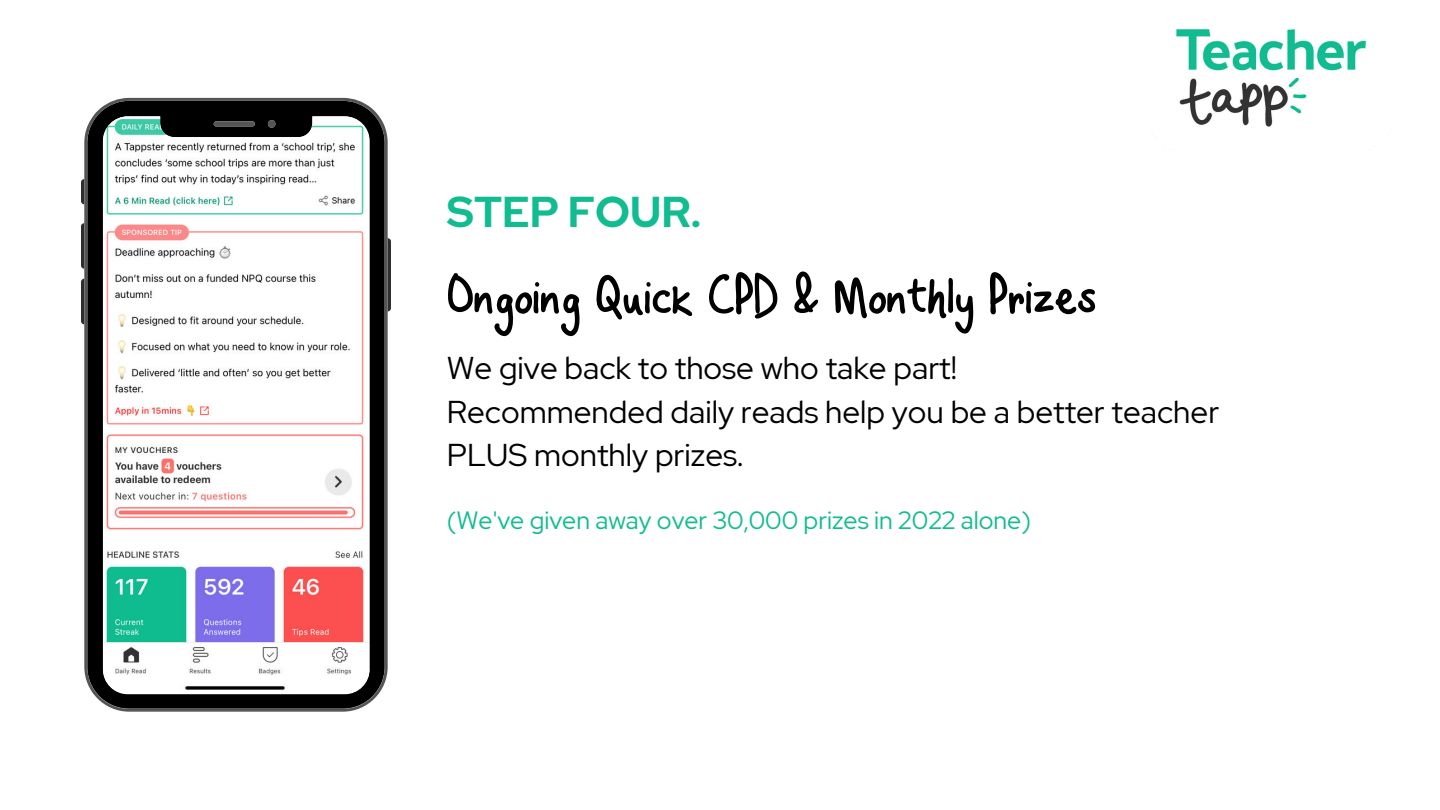
<style>
.page{position:relative;width:1440px;height:810px;background:#fff}
.page>*{position:absolute;margin:0;border:0;box-sizing:border-box;transform-origin:0 0}
.t1{font:700 60.3px "Tapp Hand";color:#000}
.t2{font:700 43px "Red Hat Display";color:#10bc90}
.t3{font:31.5px/43.5px "Red Hat Display";color:#000}
.t4{font:25px "Red Hat Display";color:#10bc90}
</style>
<div class="page">
<img style="left:1176px;top:29px;width:190px;height:98px">
<svg style="left:81px;top:179px;width:3px;height:25px"></svg>
<svg style="left:81px;top:223px;width:3px;height:46px"></svg>
<svg style="left:81px;top:279px;width:3px;height:45px"></svg>
<svg style="left:388px;top:238px;width:3px;height:73px"></svg>
<svg style="left:84px;top:98px;width:304px;height:614px"></svg>
<h2 class="t2" style="left:447px;top:184px;width:256px">STEP FOUR.</h2>
<h1 class="t1" style="left:447px;top:268px;width:651px">Ongoing Quick CPD &amp; Monthly Prizes</h1>
<p class="t3" style="left:447px;top:346px;width:774px">We give back to those who take part!<br>Recommended daily reads help you be a better teacher<br>PLUS monthly prizes.</p>
<p class="t4" style="left:447px;top:504px;width:586px">(We've given away over 30,000 prizes in 2022 alone)</p>
</div>
